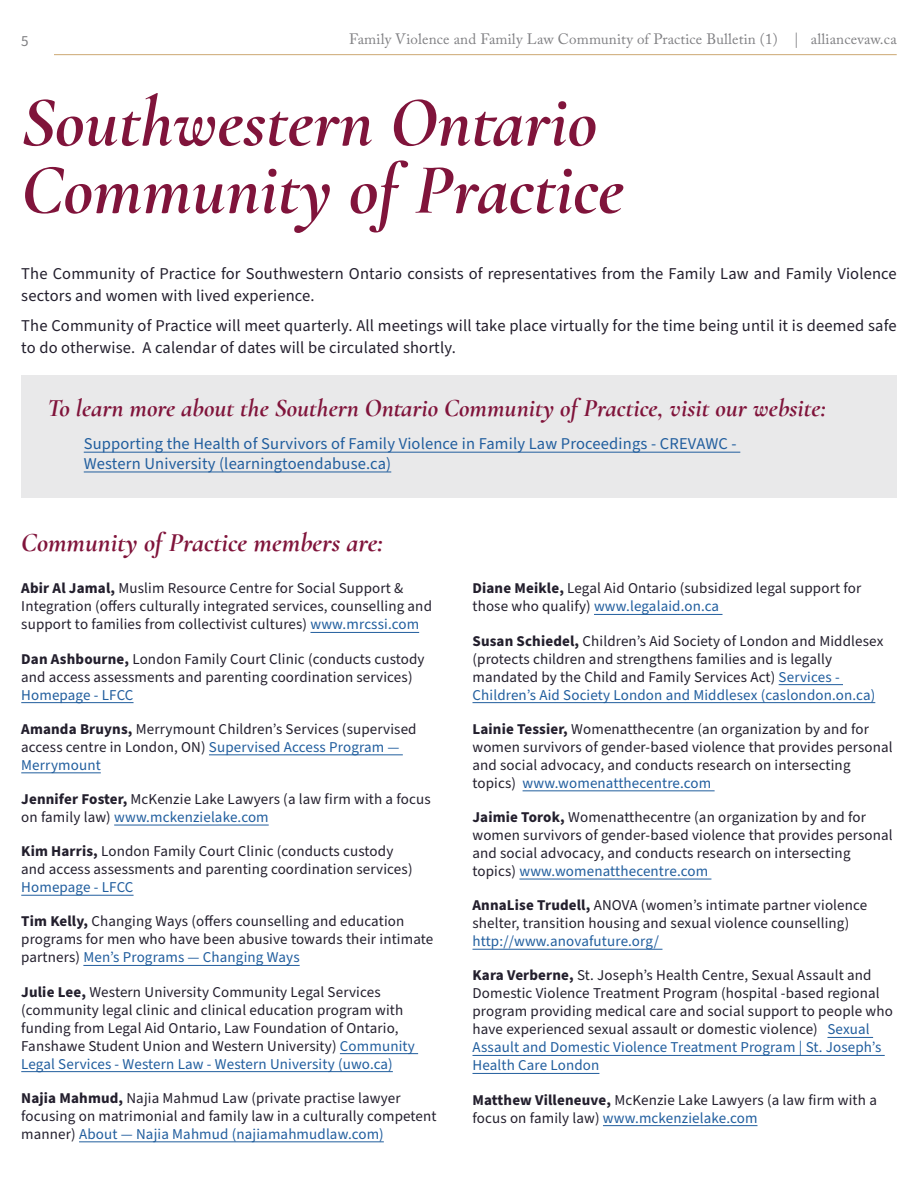
<style>
.page{position:relative;width:918px;height:1188px;background:#fff}
.page>*{position:absolute;margin:0;border:0;box-sizing:border-box;transform-origin:0 0}
.Heading_1{font:italic 700 72px/67.5px "Cormorant Garamond";color:#80143b}
.Header_2{font:italic 700 27px "Cormorant Garamond";color:#80143b}
.Header_2-2{font:italic 700 25.5px "Cormorant Garamond";color:#80143b}
.Paragraph_01{font:16.5px/22.5px "Source Sans Pro";letter-spacing:.01em;color:#231f2d}
.Paragraph_01-2{font:16.5px/19.8px "Source Sans Pro";letter-spacing:.01em;color:#215e9e}
.Paragraph_01-3{font:15px/18px "Source Sans Pro";letter-spacing:.01em;color:#231f2d}
.t1{font:15px "Adobe Caslon Pro";letter-spacing:.01em;color:#808083}
.t2{font:15px "Source Sans Pro";color:#808083}
.s1{font-weight:700}
.s2{color:#215e9e}
</style>
<div class="page">
<div style="left:21px;top:375px;width:876px;height:123px;background:#e9e9ea"></div>
<hr style="left:54px;top:54px;width:843px;height:1px;background:#cda872">
<hr style="left:84px;top:452px;width:656px;height:1px;background:#215e9e">
<hr style="left:84px;top:472px;width:307px;height:1px;background:#215e9e">
<hr style="left:310px;top:632px;width:109px;height:1px;background:#215e9e">
<hr style="left:21px;top:702px;width:113px;height:1px;background:#215e9e">
<hr style="left:209px;top:754px;width:194px;height:1px;background:#215e9e">
<hr style="left:21px;top:772px;width:80px;height:1px;background:#215e9e">
<hr style="left:114px;top:825px;width:155px;height:1px;background:#215e9e">
<hr style="left:21px;top:895px;width:113px;height:1px;background:#215e9e">
<hr style="left:83px;top:965px;width:217px;height:1px;background:#215e9e">
<hr style="left:340px;top:1053px;width:78px;height:1px;background:#215e9e">
<hr style="left:21px;top:1071px;width:372px;height:1px;background:#215e9e">
<hr style="left:79px;top:1141px;width:305px;height:1px;background:#215e9e">
<hr style="left:594px;top:614px;width:129px;height:1px;background:#215e9e">
<hr style="left:779px;top:684px;width:64px;height:1px;background:#215e9e">
<hr style="left:472px;top:702px;width:403px;height:1px;background:#215e9e">
<hr style="left:523px;top:790px;width:192px;height:1px;background:#215e9e">
<hr style="left:519px;top:879px;width:192px;height:1px;background:#215e9e">
<hr style="left:472px;top:949px;width:190px;height:1px;background:#215e9e">
<hr style="left:827px;top:1037px;width:46px;height:1px;background:#215e9e">
<hr style="left:472px;top:1055px;width:413px;height:1px;background:#215e9e">
<hr style="left:472px;top:1073px;width:127px;height:1px;background:#215e9e">
<hr style="left:603px;top:1125px;width:155px;height:1px;background:#215e9e">
<p class="t2" style="left:21px;top:31px;width:9px">5</p>
<p class="t1" style="left:349px;top:30px;width:549px">Family Violence and Family Law Community of Practice Bulletin (1) | alliancevaw.ca</p>
<h1 class="Heading_1" style="left:21px;top:88px;width:604px">Southwestern Ontario<br>Community of Practice</h1>
<p class="Paragraph_01" style="left:21px;top:263px;width:877px">The Community of Practice for Southwestern Ontario consists of representatives from the Family Law and Family Violence sectors and women with lived experience.</p>
<p class="Paragraph_01" style="left:21px;top:314px;width:877px">The Community of Practice will meet quarterly. All meetings will take place virtually for the time being until it is deemed safe to do otherwise. A calendar of dates will be circulated shortly.</p>
<h2 class="Header_2-2" style="left:47px;top:392px;width:780px">To learn more about the Southern Ontario Community of Practice, visit our website:</h2>
<p class="Paragraph_01-2" style="left:84px;top:434px;width:654px">Supporting the Health of Survivors of Family Violence in Family Law Proceedings - CREVAWC -<br>Western University (learningtoendabuse.ca)</p>
<h2 class="Header_2" style="left:21px;top:526px;width:363px">Community of Practice members are:</h2>
<p class="Paragraph_01-3" style="left:21px;top:580px;width:412px"><span class="s1">Abir Al Jamal,</span> Muslim Resource Centre for Social Support &amp;<br>Integration (offers culturally integrated services, counselling and support to families from collectivist cultures) <span class="s2">www.mrcssi.com</span></p>
<p class="Paragraph_01-3" style="left:21px;top:650px;width:405px"><span class="s1">Dan Ashbourne,</span> London Family Court Clinic (conducts custody and access assessments and parenting coordination services)<br><span class="s2">Homepage - LFCC</span></p>
<p class="Paragraph_01-3" style="left:21px;top:720px;width:397px"><span class="s1">Amanda Bruyns,</span> Merrymount Children’s Services (supervised access centre in London, ON) <span class="s2">Supervised Access Program —<br>Merrymount</span></p>
<p class="Paragraph_01-3" style="left:21px;top:791px;width:411px"><span class="s1">Jennifer Foster,</span> McKenzie Lake Lawyers (a law firm with a focus on family law) <span class="s2">www.mckenzielake.com</span></p>
<p class="Paragraph_01-3" style="left:21px;top:843px;width:393px"><span class="s1">Kim Harris,</span> London Family Court Clinic (conducts custody and access assessments and parenting coordination services)<br><span class="s2">Homepage - LFCC</span></p>
<p class="Paragraph_01-3" style="left:21px;top:913px;width:414px"><span class="s1">Tim Kelly,</span> Changing Ways (offers counselling and education programs for men who have been abusive towards their intimate partners) <span class="s2">Men’s Programs — Changing Ways</span></p>
<p class="Paragraph_01-3" style="left:21px;top:983px;width:395px"><span class="s1">Julie Lee,</span> Western University Community Legal Services (community legal clinic and clinical education program with funding from Legal Aid Ontario, Law Foundation of Ontario, Fanshawe Student Union and Western University) <span class="s2">Community Legal Services - Western Law - Western University (uwo.ca)</span></p>
<p class="Paragraph_01-3" style="left:21px;top:1089px;width:417px"><span class="s1">Najia Mahmud,</span> Najia Mahmud Law (private practise lawyer focusing on matrimonial and family law in a culturally competent manner) <span class="s2">About — Najia Mahmud (najiamahmudlaw.com)</span></p>
<p class="Paragraph_01-3" style="left:472px;top:580px;width:390px"><span class="s1">Diane Meikle,</span> Legal Aid Ontario (subsidized legal support for those who qualify) <span class="s2">www.legalaid.on.ca</span></p>
<p class="Paragraph_01-3" style="left:472px;top:632px;width:412px"><span class="s1">Susan Schiedel,</span> Children’s Aid Society of London and Middlesex (protects children and strengthens families and is legally mandated by the Child and Family Services Act) <span class="s2">Services - Children’s Aid Society London and Middlesex (caslondon.on.ca)</span></p>
<p class="Paragraph_01-3" style="left:472px;top:720px;width:422px"><span class="s1">Lainie Tessier,</span> Womenatthecentre (an organization by and for women survivors of gender-based violence that provides personal and social advocacy, and conducts research on intersecting topics) <span class="s2">www.womenatthecentre.com</span></p>
<p class="Paragraph_01-3" style="left:472px;top:809px;width:422px"><span class="s1">Jaimie Torok,</span> Womenatthecentre (an organization by and for women survivors of gender-based violence that provides personal and social advocacy, and conducts research on intersecting topics) <span class="s2">www.womenatthecentre.com</span></p>
<p class="Paragraph_01-3" style="left:472px;top:897px;width:396px"><span class="s1">AnnaLise Trudell,</span> ANOVA (women’s intimate partner violence shelter, transition housing and sexual violence counselling) <span class="s2">http://www.anovafuture.org/</span></p>
<p class="Paragraph_01-3" style="left:472px;top:967px;width:422px"><span class="s1">Kara Verberne,</span> St. Joseph’s Health Centre, Sexual Assault and Domestic Violence Treatment Program (hospital -based regional program providing medical care and social support to people who have experienced sexual assault or domestic violence) <span class="s2">Sexual Assault and Domestic Violence Treatment Program | St. Joseph’s Health Care London</span></p>
<p class="Paragraph_01-3" style="left:472px;top:1091px;width:406px"><span class="s1">Matthew Villeneuve,</span> McKenzie Lake Lawyers (a law firm with a focus on family law) <span class="s2">www.mckenzielake.com</span></p>
</div>
